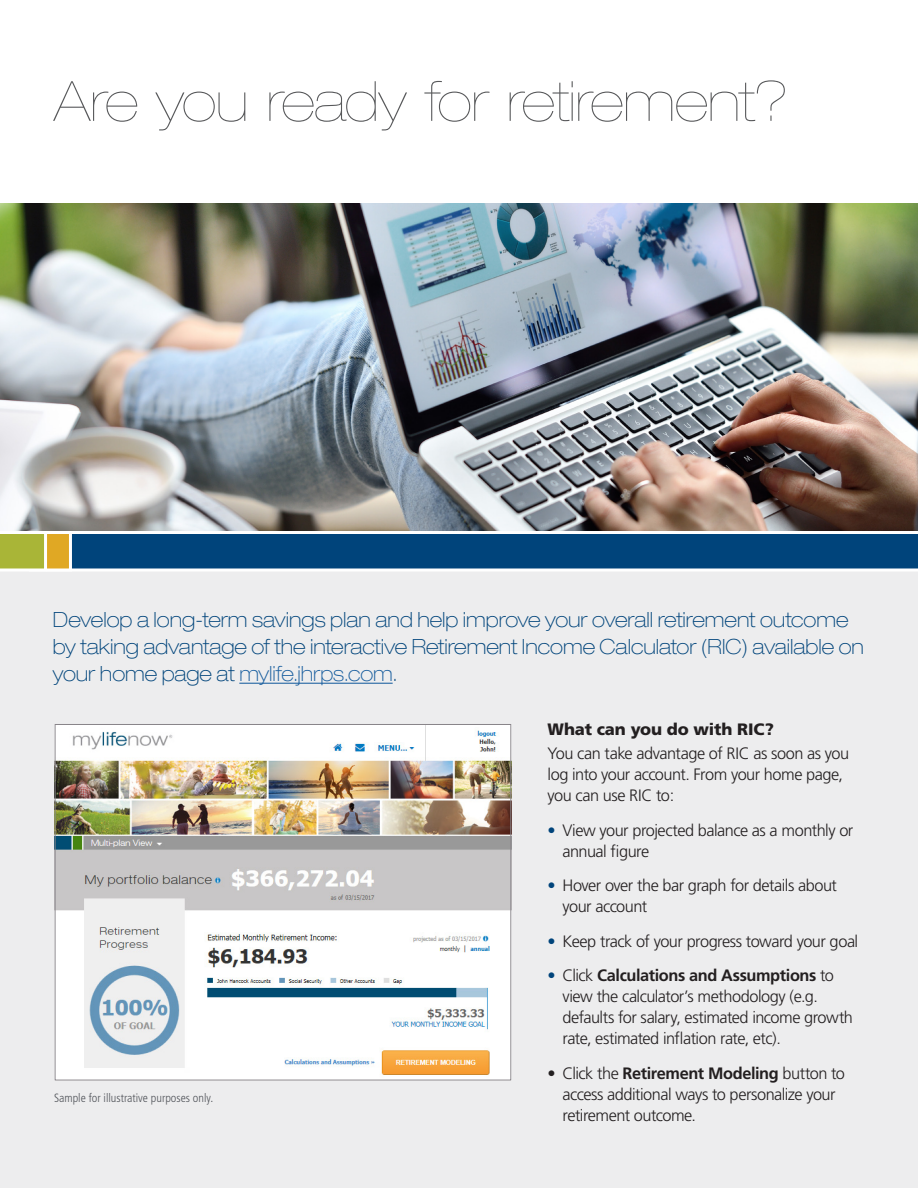
<style>
.page{position:relative;width:918px;height:1188px;background:#fff}
.page>*{position:absolute;margin:0;border:0;box-sizing:border-box;transform-origin:0 0}
.Medium_headline_42pt{font:900 expanded 55.5px "Helvetica Neue";letter-spacing:-.01em;color:#57585a}
.Headline_Intro{font:100 expanded 21px/27px "Helvetica Neue";letter-spacing:-.005em;color:#00447b}
.Body_copy{font:300 16.5px/21px "Frutiger";letter-spacing:-.03em;color:#231f20}
.Body_copy-2{font:900 16.5px "Frutiger";letter-spacing:-.01em;color:#231f20}
.Body_copy_CHART{font:300 condensed 12px "Frutiger";color:#52555b}
.s1{color:#175d9e}
.s2{color:#00447b}
.s3{font-weight:700}
</style>
<div class="page">
<div style="left:0;top:400px;width:918px;height:788px;background:#ededee"></div>
<hr style="left:239px;top:683px;width:154px;height:1px;background:#175d9e">
<img style="left:0;top:203px;width:918px;height:328px">
<svg style="left:0;top:531px;width:918px;height:41px;background:#34698c"></svg>
<img style="left:57px;top:726px;width:452px;height:352px">
<p class="Medium_headline_42pt" style="left:54px;top:69px;width:736px">Are you ready for retirement?</p>
<p class="Headline_Intro" style="left:53px;top:606px;width:813px">Develop a long-term savings plan and help improve your overall retirement outcome by taking advantage of the interactive Retirement Income Calculator (RIC) available on your home page at <span class="s1">mylife.jhrps.com</span>.</p>
<p class="Body_copy_CHART" style="left:54px;top:1091px;width:161px">Sample for illustrative purposes only.</p>
<p class="Body_copy-2" style="left:548px;top:719px;width:228px">What can you do with RIC?</p>
<p class="Body_copy" style="left:548px;top:744px;width:303px">You can take advantage of RIC as soon as you log into your account. From your home page, you can use RIC to:</p>
<p class="Body_copy" style="left:563px;top:820px;width:292px;text-indent:-15px"><span class="s2">•</span> View your projected balance as a monthly or annual figure</p>
<p class="Body_copy" style="left:563px;top:876px;width:276px;text-indent:-15px"><span class="s2">•</span> Hover over the bar graph for details about your account</p>
<p class="Body_copy" style="left:548px;top:931px;width:312px"><span class="s2">•</span> Keep track of your progress toward your goal</p>
<p class="Body_copy" style="left:563px;top:966px;width:292px;text-indent:-15px"><span class="s2">•</span> Click <span class="s3">Calculations and Assumptions</span> to view the calculator’s methodology (e.g. defaults for salary, estimated income growth rate, estimated inflation rate, etc).</p>
<p class="Body_copy" style="left:563px;top:1063px;width:284px;text-indent:-15px">• Click the <span class="s3">Retirement Modeling</span> button to access additional ways to personalize your retirement outcome.</p>
</div>
